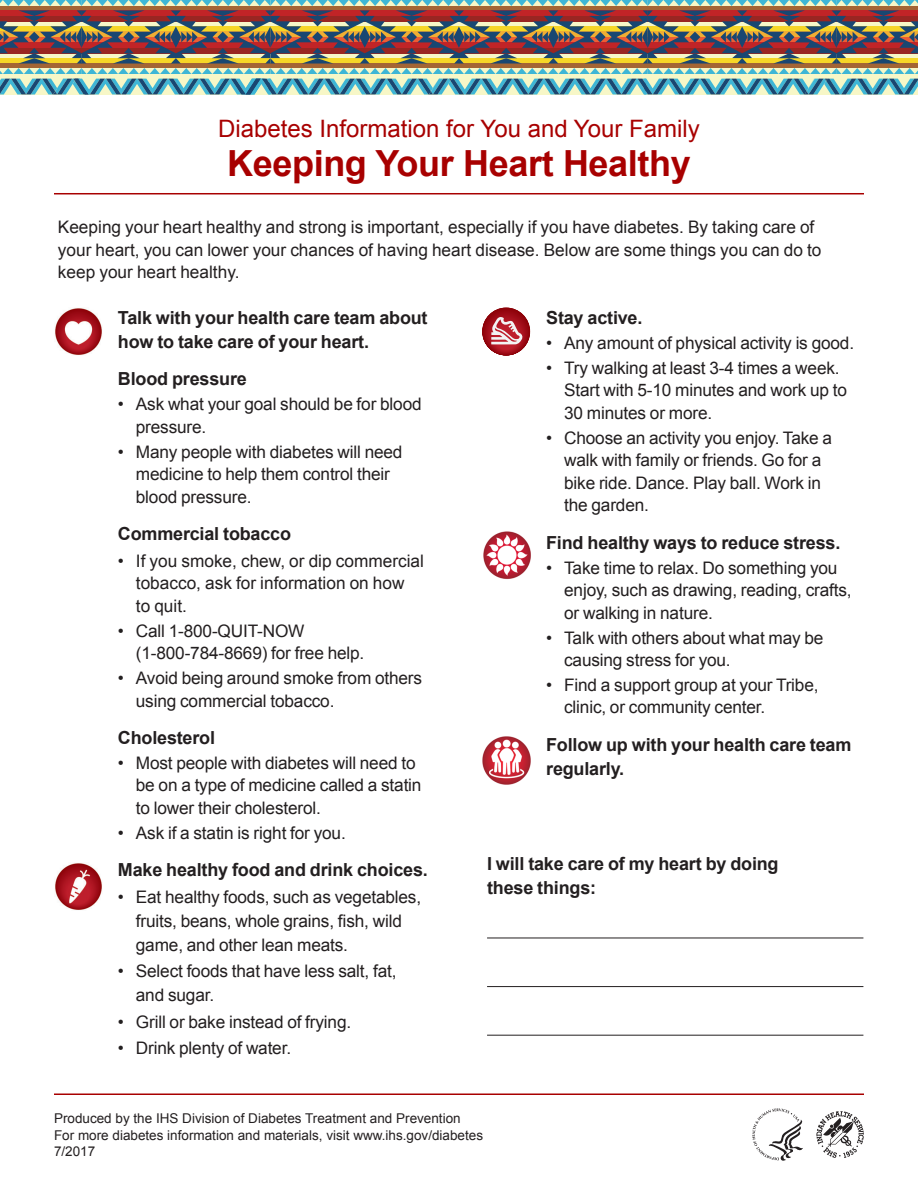
<style>
.page{position:relative;width:918px;height:1188px;background:#fff}
.page>*{position:absolute;margin:0;border:0;box-sizing:border-box;transform-origin:0 0}
.Main_headline{font:700 36px "Arial";letter-spacing:-.01em;color:#a80000}
.Pre-Headline{font:24px "Arial";color:#a80000}
.Sube_Headline_2_inde{font:700 18px/24px "Arial";letter-spacing:-.01em;color:#231f20}
.Sub-Headline_2_-_12{font:700 18px/24px "Arial";letter-spacing:-.01em;color:#231f20}
.Body_Text_11_5_16{font:17.25px/22.5px "Arial";letter-spacing:-.01em;color:#231f20}
.t1{font:13.5px/16.2px "Arial";color:#231f20}
</style>
<div class="page">
<svg style="left:0;top:0;width:918px;height:95px;background:#958875"></svg>
<svg style="left:752px;top:1108px;width:51px;height:53px"></svg>
<svg style="left:816px;top:1111px;width:48px;height:47px"></svg>
<hr style="left:54px;top:1094px;width:810px;height:1px;background:#a80000">
<hr style="left:54px;top:193px;width:810px;height:1px;background:#a80000">
<img style="left:55px;top:308px;width:47px;height:47px">
<img style="left:55px;top:863px;width:47px;height:47px">
<div style="left:483px;top:308px;width:47px;height:47px;background:#8e0209;border-radius:50%"></div>
<div style="left:484px;top:310px;width:44px;height:45px;background:#94050f;border-radius:50%"></div>
<div style="left:484px;top:311px;width:44px;height:44px;background:#94060e;border-radius:50%"></div>
<div style="left:485px;top:312px;width:43px;height:42px;background:#970712;border-radius:50%"></div>
<div style="left:485px;top:312px;width:42px;height:42px;background:#990914;border-radius:50%"></div>
<div style="left:486px;top:314px;width:40px;height:40px;background:#9d0b17;border-radius:50%"></div>
<div style="left:486px;top:314px;width:40px;height:39px;background:#9e0c17;border-radius:50%"></div>
<div style="left:487px;top:314px;width:39px;height:39px;background:#9f0c18;border-radius:50%"></div>
<div style="left:487px;top:316px;width:38px;height:37px;background:#a20e1a;border-radius:50%"></div>
<div style="left:488px;top:316px;width:37px;height:37px;background:#a40e1c;border-radius:50%"></div>
<div style="left:488px;top:317px;width:36px;height:36px;background:#a6111c;border-radius:50%"></div>
<div style="left:489px;top:317px;width:35px;height:35px;background:#a7121d;border-radius:50%"></div>
<div style="left:489px;top:318px;width:34px;height:34px;background:#ab1320;border-radius:50%"></div>
<div style="left:489px;top:319px;width:34px;height:33px;background:#ab1420;border-radius:50%"></div>
<div style="left:490px;top:319px;width:33px;height:33px;background:#ac1421;border-radius:50%"></div>
<div style="left:490px;top:320px;width:32px;height:32px;background:#af1622;border-radius:50%"></div>
<div style="left:492px;top:322px;width:29px;height:29px;background:#b31926;border-radius:50%"></div>
<div style="left:493px;top:323px;width:27px;height:28px;background:#b71a27;border-radius:50%"></div>
<svg style="left:494px;top:326px;width:24px;height:24px"></svg>
<svg style="left:491px;top:317px;width:32px;height:27px"></svg>
<img style="left:483px;top:531px;width:48px;height:48px">
<img style="left:482px;top:736px;width:49px;height:49px">
<hr style="left:487px;top:938px;width:376px;height:1px;background:#231f20">
<hr style="left:487px;top:986px;width:376px;height:1px;background:#231f20">
<hr style="left:487px;top:1035px;width:376px;height:1px;background:#231f20">
<p class="Pre-Headline" style="left:218px;top:113px;width:483px">Diabetes Information for You and Your Family</p>
<p class="Main_headline" style="left:227px;top:140px;width:465px">Keeping Your Heart Healthy</p>
<p class="Body_Text_11_5_16" style="left:58px;top:216px;width:765px">Keeping your heart healthy and strong is important, especially if you have diabetes. By taking care of your heart, you can lower your chances of having heart disease. Below are some things you can do to keep your heart healthy.</p>
<p class="Sube_Headline_2_inde" style="left:118px;top:306px;width:311px">Talk with your health care team about how to take care of your heart.</p>
<p class="Sube_Headline_2_inde" style="left:118px;top:368px;width:130px">Blood pressure</p>
<p class="Body_Text_11_5_16" style="left:136px;top:393px;width:287px;text-indent:-18px">• Ask what your goal should be for blood pressure.</p>
<p class="Body_Text_11_5_16" style="left:136px;top:441px;width:268px;text-indent:-18px">• Many people with diabetes will need medicine to help them control their blood pressure.</p>
<p class="Sube_Headline_2_inde" style="left:118px;top:523px;width:175px">Commercial tobacco</p>
<p class="Body_Text_11_5_16" style="left:136px;top:550px;width:290px;text-indent:-18px">• If you smoke, chew, or dip commercial tobacco, ask for information on how<br>to quit.</p>
<p class="Body_Text_11_5_16" style="left:136px;top:620px;width:230px;text-indent:-18px">• Call 1-800-QUIT-NOW (1-800-784-8669) for free help.</p>
<p class="Body_Text_11_5_16" style="left:136px;top:667px;width:288px;text-indent:-18px">• Avoid being around smoke from others using commercial tobacco.</p>
<p class="Sube_Headline_2_inde" style="left:118px;top:726px;width:99px">Cholesterol</p>
<p class="Body_Text_11_5_16" style="left:136px;top:752px;width:287px;text-indent:-18px">• Most people with diabetes will need to be on a type of medicine called a statin to lower their cholesterol.</p>
<p class="Body_Text_11_5_16" style="left:118px;top:822px;width:229px">• Ask if a statin is right for you.</p>
<p class="Sube_Headline_2_inde" style="left:118px;top:859px;width:312px">Make healthy food and drink choices.</p>
<p class="Body_Text_11_5_16" style="left:136px;top:885px;width:287px;line-height:24px;text-indent:-18px">• Eat healthy foods, such as vegetables, fruits, beans, whole grains, fish, wild game, and other lean meats.</p>
<p class="Body_Text_11_5_16" style="left:136px;top:959px;width:262px;line-height:24px;text-indent:-18px">• Select foods that have less salt, fat, and sugar.</p>
<p class="Body_Text_11_5_16" style="left:118px;top:1011px;width:235px">• Grill or bake instead of frying.</p>
<p class="Body_Text_11_5_16" style="left:118px;top:1037px;width:175px">• Drink plenty of water.</p>
<p class="Sube_Headline_2_inde" style="left:546px;top:306px;width:98px">Stay active.</p>
<p class="Body_Text_11_5_16" style="left:546px;top:332px;width:309px">• Any amount of physical activity is good.</p>
<p class="Body_Text_11_5_16" style="left:564px;top:357px;width:284px;text-indent:-18px">• Try walking at least 3-4 times a week.<br>Start with 5-10 minutes and work up to<br>30 minutes or more.</p>
<p class="Body_Text_11_5_16" style="left:564px;top:427px;width:269px;text-indent:-18px">• Choose an activity you enjoy. Take a walk with family or friends. Go for a bike ride. Dance. Play ball. Work in the garden.</p>
<p class="Sube_Headline_2_inde" style="left:546px;top:531px;width:296px">Find healthy ways to reduce stress.</p>
<p class="Body_Text_11_5_16" style="left:564px;top:557px;width:289px;text-indent:-18px">• Take time to relax. Do something you enjoy, such as drawing, reading, crafts, or walking in nature.</p>
<p class="Body_Text_11_5_16" style="left:564px;top:626px;width:261px;text-indent:-18px">• Talk with others about what may be causing stress for you.</p>
<p class="Body_Text_11_5_16" style="left:564px;top:674px;width:256px;text-indent:-18px">• Find a support group at your Tribe, clinic, or community center.</p>
<p class="Sube_Headline_2_inde" style="left:546px;top:733px;width:307px">Follow up with your health care team regularly.</p>
<p class="Sub-Headline_2_-_12" style="left:487px;top:853px;width:293px">I will take care of my heart by doing these things:</p>
<p class="t1" style="left:54px;top:1111px;width:431px">Produced by the IHS Division of Diabetes Treatment and Prevention<br>For more diabetes information and materials, visit www.ihs.gov/diabetes<br>7/2017</p>
</div>
